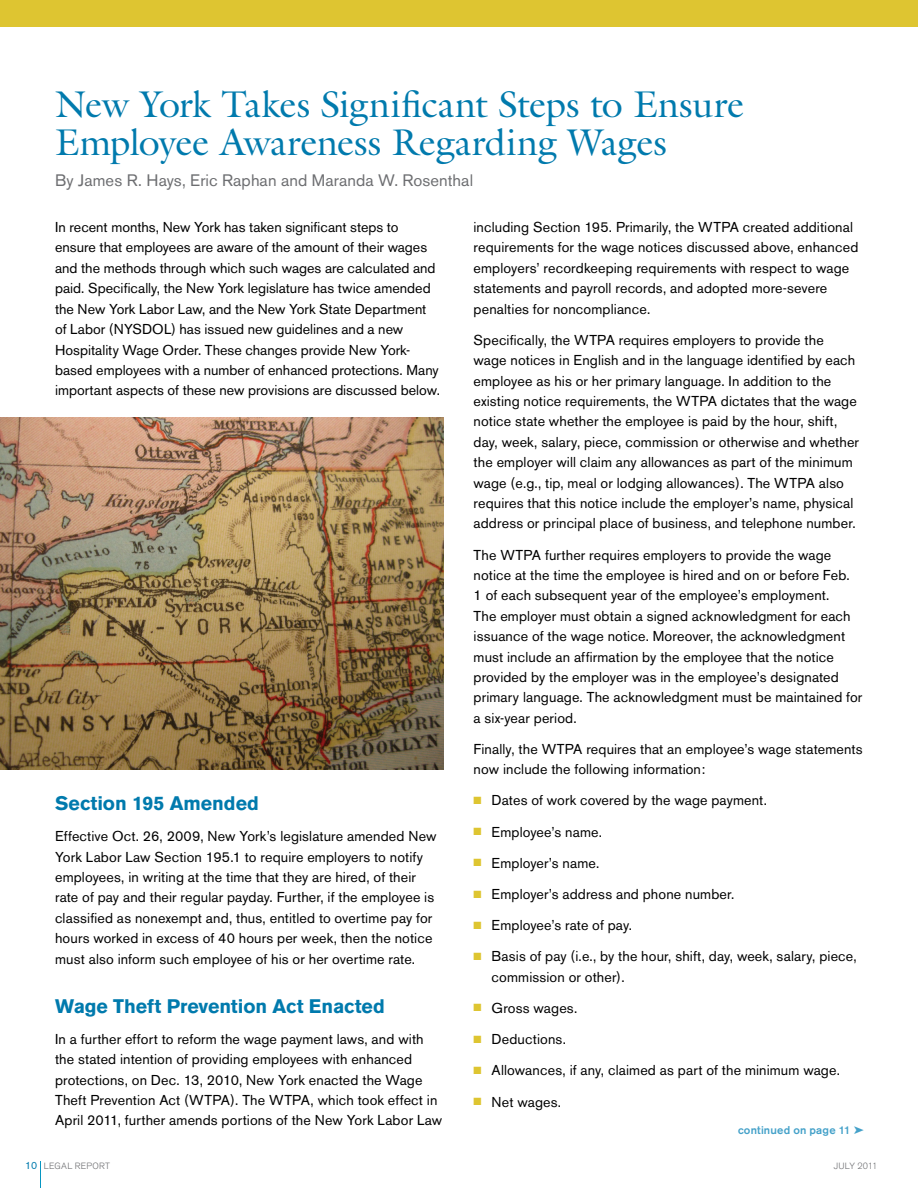
<style>
.page{position:relative;width:918px;height:1188px;background:#fff}
.page>*{position:absolute;margin:0;border:0;box-sizing:border-box;transform-origin:0 0}
.t1{font:37.5px/37.5px "Galliard";letter-spacing:-.015em;color:#007aad}
.t2{font:700 19.5px "Akzidenz Grotesk BE";letter-spacing:-.005em;color:#007aad}
.t3{font:16.5px "Akzidenz Grotesk BE";letter-spacing:.005em;color:#6d6e71}
.t4{font:14.25px/20.4px "Akzidenz Grotesk BE";letter-spacing:.01em;color:#000}
.t5{font:500 11.25px "Akzidenz Grotesk BE";letter-spacing:.02em;color:#44a1c9}
.t6{font:300 9px "Akzidenz Grotesk BE";letter-spacing:.025em;color:#6d6e71}
.t7{font:300 9px "Akzidenz Grotesk BE";letter-spacing:-.005em;color:#6d6e71}
.s1{color:#dec531}
.s2{font-weight:400;font-size:10.5px;color:#007aad}
</style>
<div class="page">
<svg style="left:40px;top:1161px;width:1px;height:27px"></svg>
<div style="left:0;top:0;width:918px;height:27px;background:#dec531"></div>
<img style="left:0;top:418px;width:444px;height:351px">
<h1 class="t1" style="left:55px;top:85px;width:691px">New York Takes Significant Steps to Ensure<br>Employee Awareness Regarding Wages</h1>
<p class="t3" style="left:55px;top:171px;width:420px">By James R. Hays, Eric Raphan and Maranda W. Rosenthal</p>
<p class="t4" style="left:55px;top:217px;width:386px">In recent months, New York has taken significant steps to ensure that employees are aware of the amount of their wages and the methods through which such wages are calculated and paid. Specifically, the New York legislature has twice amended the New York Labor Law, and the New York State Department of Labor (NYSDOL) has issued new guidelines and a new Hospitality Wage Order. These changes provide New York&shy;based employees with a number of enhanced protections. Many important aspects of these new provisions are discussed below.</p>
<h2 class="t2" style="left:55px;top:792px;width:205px">Section 195 Amended</h2>
<p class="t4" style="left:55px;top:826px;width:383px">Effective Oct. 26, 2009, New York’s legislature amended New York Labor Law Section 195.1 to require employers to notify employees, in writing at the time that they are hired, of their rate of pay and their regular payday. Further, if the employee is classified as nonexempt and, thus, entitled to overtime pay for hours worked in excess of 40 hours per week, then the notice must also inform such employee of his or her overtime rate.</p>
<h2 class="t2" style="left:55px;top:994px;width:331px">Wage Theft Prevention Act Enacted</h2>
<p class="t4" style="left:55px;top:1029px;width:389px">In a further effort to reform the wage payment laws, and with the stated intention of providing employees with enhanced protections, on Dec. 13, 2010, New York enacted the Wage Theft Prevention Act (WTPA). The WTPA, which took effect in April 2011, further amends portions of the New York Labor Law</p>
<p class="t4" style="left:474px;top:217px;width:386px">including Section 195. Primarily, the WTPA created additional requirements for the wage notices discussed above, enhanced employers’ recordkeeping requirements with respect to wage statements and payroll records, and adopted more-severe penalties for noncompliance.</p>
<p class="t4" style="left:474px;top:330px;width:387px">Specifically, the WTPA requires employers to provide the wage notices in English and in the language identified by each employee as his or her primary language. In addition to the existing notice requirements, the WTPA dictates that the wage notice state whether the employee is paid by the hour, shift, day, week, salary, piece, commission or otherwise and whether the employer will claim any allowances as part of the minimum wage (e.g., tip, meal or lodging allowances). The WTPA also requires that this notice include the employer’s name, physical address or principal place of business, and telephone number.</p>
<p class="t4" style="left:474px;top:544px;width:390px">The WTPA further requires employers to provide the wage notice at the time the employee is hired and on or before Feb.<br>1 of each subsequent year of the employee’s employment.<br>The employer must obtain a signed acknowledgment for each issuance of the wage notice. Moreover, the acknowledgment must include an affirmation by the employee that the notice provided by the employer was in the employee’s designated primary language. The acknowledgment must be maintained for a six-year period.</p>
<p class="t4" style="left:474px;top:739px;width:391px">Finally, the WTPA requires that an employee’s wage statements now include the following information:</p>
<p class="t4" style="left:474px;top:790px;width:295px"><span class="s1">■</span> Dates of work covered by the wage payment.</p>
<p class="t4" style="left:474px;top:822px;width:130px"><span class="s1">■</span> Employee’s name.</p>
<p class="t4" style="left:474px;top:853px;width:127px"><span class="s1">■</span> Employer’s name.</p>
<p class="t4" style="left:474px;top:884px;width:262px"><span class="s1">■</span> Employer’s address and phone number.</p>
<p class="t4" style="left:474px;top:915px;width:160px"><span class="s1">■</span> Employee’s rate of pay.</p>
<p class="t4" style="left:492px;top:946px;width:367px;text-indent:-18px"><span class="s1">■</span> Basis of pay (i.e., by the hour, shift, day, week, salary, piece, commission or other).</p>
<p class="t4" style="left:474px;top:998px;width:105px"><span class="s1">■</span> Gross wages.</p>
<p class="t4" style="left:474px;top:1029px;width:94px"><span class="s1">■</span> Deductions.</p>
<p class="t4" style="left:474px;top:1060px;width:368px"><span class="s1">■</span> Allowances, if any, claimed as part of the minimum wage.</p>
<p class="t4" style="left:474px;top:1091px;width:89px"><span class="s1">■</span> Net wages.</p>
<p class="t5" style="left:738px;top:1123px;width:127px">continued on page 11 ➤</p>
<p class="t6" style="left:25px;top:1161px;width:86px"><span class="s2">10</span> LEGAL REPORT</p>
<p class="t7" style="left:834px;top:1161px;width:45px">JULY 2011</p>
</div>
